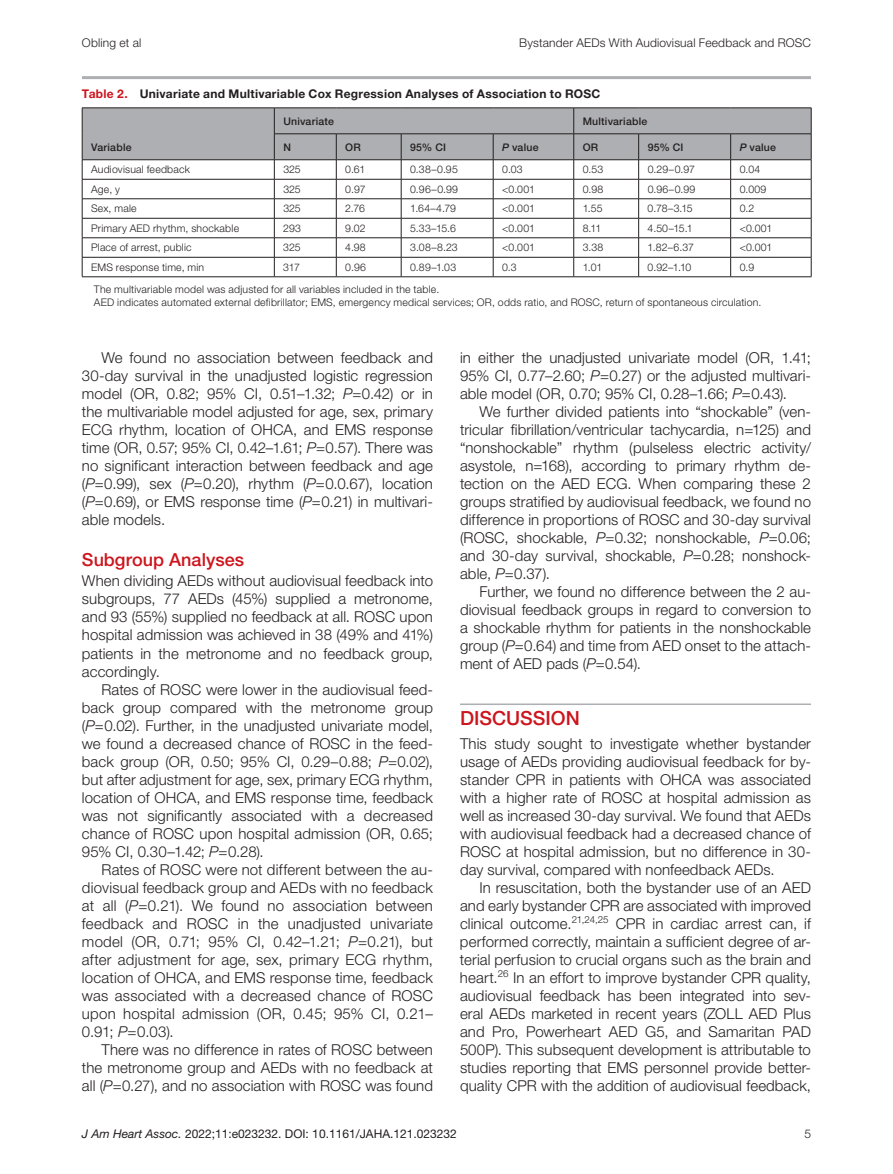
<style>
.page{position:relative;width:893px;height:1174px;background:#fff}
.page>*{position:absolute;margin:0;border:0;box-sizing:border-box;transform-origin:0 0}
.t1{font:500 19.5px "Helvetica Neue LT Std";color:#cd151d}
.t2{font:500 18px "Helvetica Neue LT Std";color:#cd151d}
.t3{font:300 15px/18px "Helvetica Neue LT Std";letter-spacing:.005em;color:#231f20;text-align:justify}
.t4{font:700 12px "Helvetica Neue LT Std";letter-spacing:.02em;color:#231f20}
.t5{font:12px "Helvetica Neue LT Std";color:#231f20}
.t6{font:300 12px "Helvetica Neue LT Std";letter-spacing:.015em;color:#231f20}
.t7{font:300 10.5px/13.5px "Helvetica Neue LT Std";letter-spacing:.02em;color:#231f20}
.t8{font:500 10.5px "Helvetica Neue LT Std";letter-spacing:.02em;color:#231f20}
.s1{color:#cd151d}
.s2{font-style:italic}
</style>
<div class="page">
<hr style="left:460px;top:703px;width:351px;height:2px;background:#aeafb3">
<hr style="left:82px;top:276px;width:192px;height:1px;background:#231f20">
<hr style="left:274px;top:276px;width:62px;height:1px;background:#231f20">
<hr style="left:336px;top:276px;width:65px;height:1px;background:#231f20">
<hr style="left:401px;top:276px;width:92px;height:1px;background:#231f20">
<hr style="left:493px;top:276px;width:81px;height:1px;background:#231f20">
<hr style="left:574px;top:276px;width:65px;height:1px;background:#231f20">
<hr style="left:639px;top:276px;width:92px;height:1px;background:#231f20">
<hr style="left:731px;top:276px;width:80px;height:1px;background:#231f20">
<svg style="left:82px;top:108px;width:730px;height:168px"></svg>
<hr style="left:82px;top:159px;width:192px;height:1px;background:#231f20">
<hr style="left:82px;top:76px;width:729px;height:3px;background:#aeafb3">
<p class="t6" style="left:82px;top:35px;width:61px">Obling et al</p>
<p class="t6" style="left:519px;top:35px;width:293px">Bystander AEDs With Audiovisual Feedback and ROSC</p>
<p class="t4" style="left:82px;top:86px;width:520px"><span class="s1">Table 2.</span> Univariate and Multivariable Cox Regression Analyses of Association to ROSC</p>
<p class="t8" style="left:91px;top:140px;width:42px">Variable</p>
<p class="t8" style="left:283px;top:115px;width:52px">Univariate</p>
<p class="t8" style="left:583px;top:115px;width:66px">Multivariable</p>
<p class="t8" style="left:283px;top:140px;width:9px">N</p>
<p class="t8" style="left:345px;top:140px;width:17px">OR</p>
<p class="t8" style="left:410px;top:140px;width:37px">95% CI</p>
<p class="t8" style="left:502px;top:140px;width:38px"><span class="s2">P</span> value</p>
<p class="t8" style="left:583px;top:140px;width:17px">OR</p>
<p class="t8" style="left:648px;top:140px;width:37px">95% CI</p>
<p class="t8" style="left:740px;top:140px;width:38px"><span class="s2">P</span> value</p>
<p class="t7" style="left:91px;top:162px;width:100px">Audiovisual feedback</p>
<p class="t7" style="left:283px;top:162px;width:19px">325</p>
<p class="t7" style="left:345px;top:162px;width:22px">0.61</p>
<p class="t7" style="left:410px;top:162px;width:49px">0.38–0.95</p>
<p class="t7" style="left:502px;top:162px;width:22px">0.03</p>
<p class="t7" style="left:583px;top:162px;width:22px">0.53</p>
<p class="t7" style="left:648px;top:162px;width:49px">0.29–0.97</p>
<p class="t7" style="left:740px;top:162px;width:22px">0.04</p>
<p class="t7" style="left:91px;top:182px;width:30px">Age, y</p>
<p class="t7" style="left:283px;top:182px;width:19px">325</p>
<p class="t7" style="left:345px;top:182px;width:22px">0.97</p>
<p class="t7" style="left:410px;top:182px;width:49px">0.96–0.99</p>
<p class="t7" style="left:502px;top:182px;width:34px">&lt;0.001</p>
<p class="t7" style="left:583px;top:182px;width:22px">0.98</p>
<p class="t7" style="left:648px;top:182px;width:49px">0.96–0.99</p>
<p class="t7" style="left:740px;top:182px;width:28px">0.009</p>
<p class="t7" style="left:91px;top:201px;width:47px">Sex, male</p>
<p class="t7" style="left:283px;top:201px;width:19px">325</p>
<p class="t7" style="left:345px;top:201px;width:21px">2.76</p>
<p class="t7" style="left:410px;top:201px;width:47px">1.64–4.79</p>
<p class="t7" style="left:502px;top:201px;width:34px">&lt;0.001</p>
<p class="t7" style="left:583px;top:201px;width:22px">1.55</p>
<p class="t7" style="left:648px;top:201px;width:47px">0.78–3.15</p>
<p class="t7" style="left:740px;top:201px;width:16px">0.2</p>
<p class="t7" style="left:91px;top:221px;width:149px">Primary AED rhythm, shockable</p>
<p class="t7" style="left:283px;top:221px;width:19px">293</p>
<p class="t7" style="left:345px;top:221px;width:22px">9.02</p>
<p class="t7" style="left:410px;top:221px;width:47px">5.33–15.6</p>
<p class="t7" style="left:502px;top:221px;width:34px">&lt;0.001</p>
<p class="t7" style="left:583px;top:221px;width:20px">8.11</p>
<p class="t7" style="left:648px;top:221px;width:46px">4.50–15.1</p>
<p class="t7" style="left:740px;top:221px;width:34px">&lt;0.001</p>
<p class="t7" style="left:91px;top:240px;width:102px">Place of arrest, public</p>
<p class="t7" style="left:283px;top:240px;width:19px">325</p>
<p class="t7" style="left:345px;top:240px;width:22px">4.98</p>
<p class="t7" style="left:410px;top:240px;width:49px">3.08–8.23</p>
<p class="t7" style="left:502px;top:240px;width:34px">&lt;0.001</p>
<p class="t7" style="left:583px;top:240px;width:22px">3.38</p>
<p class="t7" style="left:648px;top:240px;width:48px">1.82–6.37</p>
<p class="t7" style="left:740px;top:240px;width:34px">&lt;0.001</p>
<p class="t7" style="left:91px;top:260px;width:115px">EMS response time, min</p>
<p class="t7" style="left:283px;top:260px;width:18px">317</p>
<p class="t7" style="left:345px;top:260px;width:22px">0.96</p>
<p class="t7" style="left:410px;top:260px;width:48px">0.89–1.03</p>
<p class="t7" style="left:502px;top:260px;width:16px">0.3</p>
<p class="t7" style="left:583px;top:260px;width:21px">1.01</p>
<p class="t7" style="left:648px;top:260px;width:45px">0.92–1.10</p>
<p class="t7" style="left:740px;top:260px;width:16px">0.9</p>
<p class="t7" style="left:94px;top:282px;width:669px">The multivariable model was adjusted for all variables included in the table.<br>AED indicates automated external defibrillator; EMS, emergency medical services; OR, odds ratio, and ROSC, return of spontaneous circulation.</p>
<p class="t3" style="left:82px;top:348px;width:353px;text-indent:20px">We found no association between feedback and 30-day survival in the unadjusted logistic regression model (OR, 0.82; 95% CI, 0.51–1.32; <span class="s2">P</span>=0.42) or in the multivariable model adjusted for age, sex, primary ECG rhythm, location of OHCA, and EMS response time (OR, 0.57; 95% CI, 0.42–1.61; <span class="s2">P</span>=0.57). There was no significant interaction between feedback and age (<span class="s2">P</span>=0.99), sex (<span class="s2">P</span>=0.20), rhythm (<span class="s2">P</span>=0.0.67), location (<span class="s2">P</span>=0.69), or EMS response time (<span class="s2">P</span>=0.21) in multivari&shy;able models.</p>
<p class="t2" style="left:82px;top:549px;width:164px">Subgroup Analyses</p>
<p class="t3" style="left:82px;top:572px;width:353px">When dividing AEDs without audiovisual feedback into subgroups, 77 AEDs (45%) supplied a metronome, and 93 (55%) supplied no feedback at all. ROSC upon hospital admission was achieved in 38 (49% and 41%) patients in the metronome and no feedback group, accordingly.</p>
<p class="t3" style="left:82px;top:680px;width:353px;text-indent:20px">Rates of ROSC were lower in the audiovisual feed&shy;back group compared with the metronome group (<span class="s2">P</span>=0.02). Further, in the unadjusted univariate model, we found a decreased chance of ROSC in the feed&shy;back group (OR, 0.50; 95% CI, 0.29–0.88; <span class="s2">P</span>=0.02), but after adjustment for age, sex, primary ECG rhythm, location of OHCA, and EMS response time, feedback was not significantly associated with a decreased chance of ROSC upon hospital admission (OR, 0.65; 95% CI, 0.30–1.42; <span class="s2">P</span>=0.28).</p>
<p class="t3" style="left:82px;top:860px;width:353px;text-indent:20px">Rates of ROSC were not different between the au&shy;diovisual feedback group and AEDs with no feedback at all (<span class="s2">P</span>=0.21). We found no association between feedback and ROSC in the unadjusted univariate model (OR, 0.71; 95% CI, 0.42–1.21; <span class="s2">P</span>=0.21), but after adjustment for age, sex, primary ECG rhythm, location of OHCA, and EMS response time, feedback was associated with a decreased chance of ROSC upon hospital admission (OR, 0.45; 95% CI, 0.21– 0.91; <span class="s2">P</span>=0.03).</p>
<p class="t3" style="left:82px;top:1040px;width:353px;text-indent:20px">There was no difference in rates of ROSC between the metronome group and AEDs with no feedback at all (<span class="s2">P</span>=0.27), and no association with ROSC was found</p>
<p class="t3" style="left:460px;top:348px;width:353px">in either the unadjusted univariate model (OR, 1.41; 95% CI, 0.77–2.60; <span class="s2">P</span>=0.27) or the adjusted multivari&shy;able model (OR, 0.70; 95% CI, 0.28–1.66; <span class="s2">P</span>=0.43).</p>
<p class="t3" style="left:460px;top:402px;width:352px;text-indent:20px">We further divided patients into “shockable” (ven&shy;tricular fibrillation/ventricular tachycardia, n=125) and “nonshockable” rhythm (pulseless electric activity/ asystole, n=168), according to primary rhythm de&shy;tection on the AED ECG. When comparing these 2 groups stratified by audiovisual feedback, we found no difference in proportions of ROSC and 30-day survival (ROSC, shockable, <span class="s2">P</span>=0.32; nonshockable, <span class="s2">P</span>=0.06; and 30-day survival, shockable, <span class="s2">P</span>=0.28; nonshock&shy;able, <span class="s2">P</span>=0.37).</p>
<p class="t3" style="left:460px;top:582px;width:353px;text-indent:20px">Further, we found no difference between the 2 au&shy;diovisual feedback groups in regard to conversion to a shockable rhythm for patients in the nonshockable group (<span class="s2">P</span>=0.64) and time from AED onset to the attach&shy;ment of AED pads (<span class="s2">P</span>=0.54).</p>
<h1 class="t1" style="left:460px;top:706px;width:121px">DISCUSSION</h1>
<p class="t3" style="left:460px;top:734px;width:353px">This study sought to investigate whether bystander usage of AEDs providing audiovisual feedback for by&shy;stander CPR in patients with OHCA was associated with a higher rate of ROSC at hospital admission as well as increased 30-day survival. We found that AEDs with audiovisual feedback had a decreased chance of ROSC at hospital admission, but no difference in 30- day survival, compared with nonfeedback AEDs.</p>
<p class="t3" style="left:460px;top:878px;width:353px;text-indent:20px">In resuscitation, both the bystander use of an AED and early bystander CPR are associated with improved clinical outcome.<sup>21,24,25</sup> CPR in cardiac arrest can, if performed correctly, maintain a sufficient degree of ar&shy;terial perfusion to crucial organs such as the brain and heart.<sup>26</sup> In an effort to improve bystander CPR quality, audiovisual feedback has been integrated into sev&shy;eral AEDs marketed in recent years (ZOLL AED Plus and Pro, Powerheart AED G5, and Samaritan PAD 500P). This subsequent development is attributable to studies reporting that EMS personnel provide better&shy;quality CPR with the addition of audiovisual feedback,</p>
<p class="t5" style="left:82px;top:1126px;width:376px"><span class="s2">J Am Heart Assoc.</span> 2022;11:e023232. DOI: 10.1161/JAHA.121.023232</p>
<p class="t6" style="left:804px;top:1126px;width:8px">5</p>
</div>
